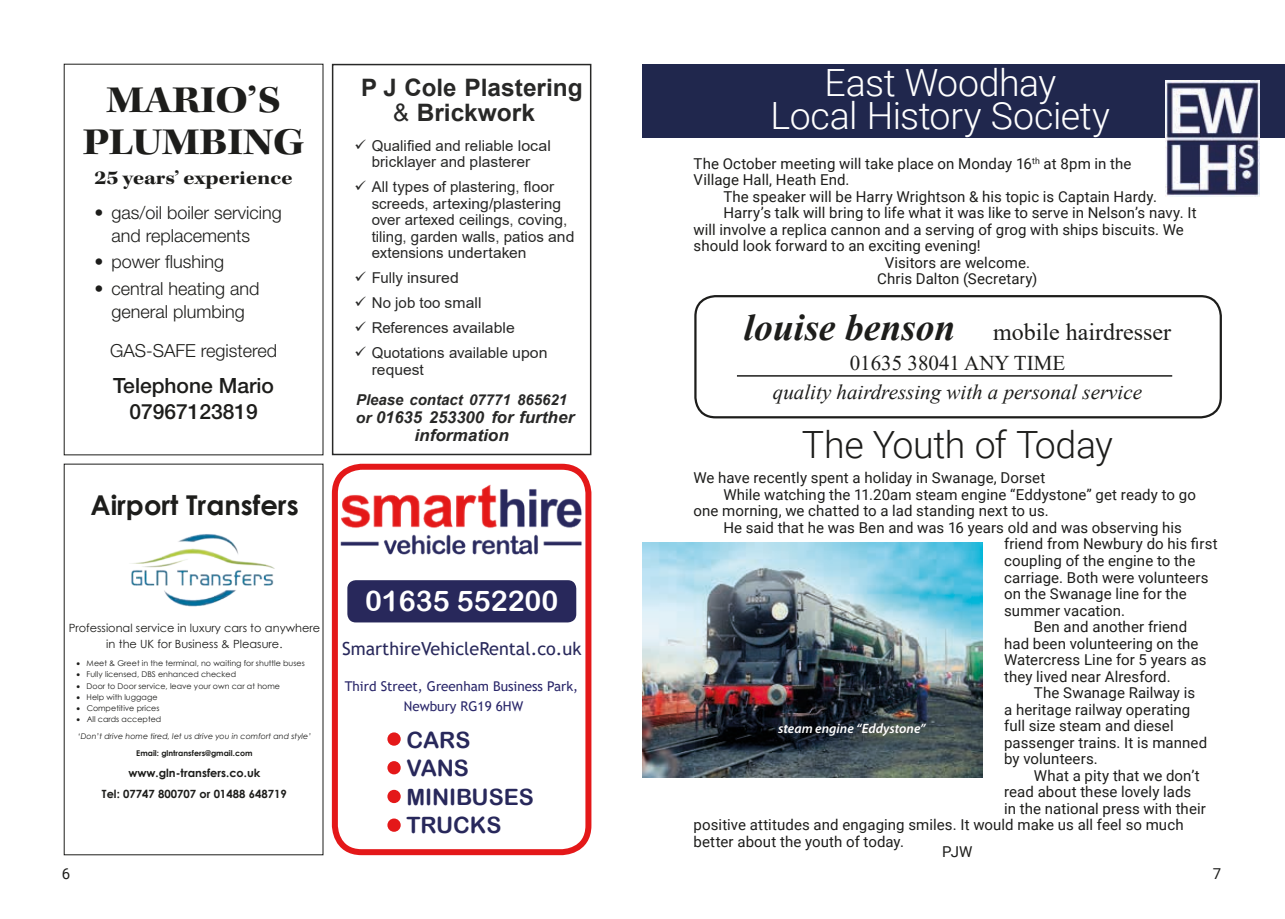
<style>
.page{position:relative;width:1285px;height:919px;background:#fff}
.page>*{position:absolute;margin:0;border:0;box-sizing:border-box;transform-origin:0 0}
.t1{font:300 37.5px "Roboto";letter-spacing:-.015em;color:#fff}
.t2{font:37.5px "Kepler Std Bold Ext Subh";letter-spacing:-.01em;color:#1d1d1b}
.t3{font:300 37.5px "Roboto";letter-spacing:-.01em;color:#1d1d1b}
.t4{font:28.5px "Arial Rounded MT Bold";color:#fff}
.t5{font:700 27.3px "Century Gothic";color:#1d1d1b}
.t6{font:24px "Times New Roman";color:#1d1d1b}
.t7{font:700 24px/25.7px "Arial";color:#282827}
.t8{font:22.5px/28.5px "Arial Rounded MT Bold";color:#28285b}
.t9{font:italic 21px "Times New Roman";color:#1d1d1b}
.t10{font:500 21px/26.7px "Helvetica Neue LT Std";color:#1d1d1b;text-align:center}
.t11{font:21px "Times New Roman";color:#1d1d1b}
.t12{font:19.5px "Kepler Std Bold Ext Subh";color:#1d1d1b}
.t13{font:300 18px/22.5px "Helvetica Neue LT Std";color:#1d1d1b}
.t14{font:18px "Trebuchet MS";color:#28285b}
.t15{font:italic 700 16.5px/18px "Arial";color:#282827;text-align:center}
.t16{font:15px/16.5px "Roboto";letter-spacing:.005em;color:#1d1d1b}
.t17{font:15px/16.5px "Arial";color:#282827}
.t18{font:italic 700 15px "Arial";color:#282827}
.t19{font:15px "Arial";color:#282827;scale:1.04 1}
.t20{font:13.5px/19.5px "Trebuchet MS";color:#2a276a;text-align:center}
.t21{font:italic 600 13.5px "Myriad Pro";color:#fff}
.t22{font:11.4px/15.9px "Century Gothic";color:#1d1d1b;text-align:center}
.t23{font:700 11.4px/21.8px "Century Gothic";color:#1d1d1b;text-align:center}
.t24{font:7.95px "Century Gothic";letter-spacing:.005em;color:#1d1d1b}
.t25{font:italic 7.95px/17px "Century Gothic";letter-spacing:.005em;color:#1d1d1b}
.t26{font:700 7.95px "Century Gothic";color:#1d1d1b}
.s1{font-weight:400}
.s2{color:#40403f}
.s3{font-size:15px}
.s4{font-style:normal}
.s5{font-weight:700;font-style:italic;font-size:37.5px}
</style>
<div class="page">
<div style="left:642px;top:64px;width:642px;height:74px;background:#20274d"></div>
<img style="left:1165px;top:81px;width:94px;height:116px">
<div style="left:332px;top:64px;width:259px;height:391px;border:2px solid #282827"></div>
<img style="left:131px;top:534px;width:144px;height:73px">
<img style="left:339px;top:470px;width:245px;height:85px">
<div style="left:347px;top:580px;width:229px;height:42px;background:#28285b;border-radius:9px"></div>
<div style="left:387px;top:732px;width:13px;height:13px;background:#e41819;border-radius:50%"></div>
<div style="left:387px;top:761px;width:13px;height:13px;background:#e41819;border-radius:50%"></div>
<div style="left:387px;top:789px;width:13px;height:14px;background:#e41819;border-radius:50%"></div>
<div style="left:387px;top:818px;width:13px;height:13px;background:#e41819;border-radius:50%"></div>
<div style="left:332px;top:463px;width:259px;height:392px;border:6px solid #e41819;border-radius:27px"></div>
<div style="left:694px;top:295px;width:526px;height:123px;border:2px solid #1d1d1b;border-radius:20px"></div>
<hr style="left:736px;top:375px;width:435px;height:1px;background:#1d1d1b">
<img style="left:642px;top:542px;width:340px;height:235px">
<h1 class="t2" style="left:106px;top:78px;width:176px">MARIO’S</h1>
<h1 class="t2" style="left:83px;top:120px;width:223px">PLUMBING</h1>
<h3 class="t12" style="left:95px;top:166px;width:199px">25 years’ experience</h3>
<p class="t13" style="left:111px;top:201px;width:172px;text-indent:-17px">• gas/oil boiler servicing and replacements</p>
<p class="t13" style="left:94px;top:250px;width:131px">• power flushing</p>
<p class="t13" style="left:94px;top:277px;width:167px;text-align:center">• central heating and general plumbing</p>
<p class="t13" style="left:110px;top:339px;width:169px">GAS-SAFE registered</p>
<h3 class="t10" style="left:113px;top:371px;width:162px">Telephone Mario<br>07967123819</h3>
<h3 class="t5" style="left:90px;top:484px;width:210px">Airport Transfers</h3>
<h3 class="t7" style="left:393px;top:75px;width:191px;text-indent:-32px">P J Cole Plastering <span class="s1">&amp;</span> Brickwork</h3>
<p class="t17" style="left:371px;top:137px;width:181px">Qualified and reliable local bricklayer and plasterer</p>
<p class="t17" style="left:371px;top:178px;width:204px">All types of plastering<span class="s2">,</span> floor screeds<span class="s2">,</span> artexing/plastering over artexed ceilings<span class="s2">,</span> coving<span class="s2">, </span>tiling<span class="s2">,</span> garden walls<span class="s2">,</span> patios and extensions undertaken</p>
<p class="t17" style="left:371px;top:265px;width:177px;line-height:25px">Fully insured<br>No job too small<br>References available<br>Quotations available upon</p>
<p class="t19" style="left:371px;top:359px;width:52px">request</p>
<p class="t18" style="left:356px;top:390px;width:213px">Please contact 07771 865621</p>
<p class="t15" style="left:356px;top:409px;width:220px"><span class="s3">or</span> 01635 253300 for further information</p>
<p class="t22" style="left:69px;top:619px;width:253px">Professional service in luxury cars to anywhere in the UK for Business &amp; Pleasure.</p>
<p class="t24" style="left:76px;top:657px;width:230px">• Meet &amp; Greet in the terminal, no waiting for shuttle buses</p>
<p class="t24" style="left:76px;top:668px;width:161px">• Fully licensed, DBS enhanced checked</p>
<p class="t24" style="left:76px;top:680px;width:205px">• Door to Door service, leave your own car at home</p>
<p class="t24" style="left:76px;top:691px;width:83px">• Help with luggage</p>
<p class="t24" style="left:76px;top:702px;width:85px">• Competitive prices</p>
<p class="t25" style="left:76px;top:710px;width:236px">• <span class="s4">All cards accepted<br></span>‘Don’t drive home tired, let us drive you in comfort and style’</p>
<p class="t26" style="left:136px;top:747px;width:118px">Email: glntransfers@gmail.com</p>
<p class="t23" style="left:102px;top:761px;width:186px">www.gln-transfers.co.uk<br>Tel: 07747 800707 or 01488 648719</p>
<h2 class="t4" style="left:365px;top:584px;width:195px">01635 552200</h2>
<p class="t14" style="left:342px;top:637px;width:241px">SmarthireVehicleRental.co.uk</p>
<p class="t20" style="left:345px;top:676px;width:235px">Third Street, Greenham Business Park,<br>Newbury RG19 6HW</p>
<h3 class="t8" style="left:406px;top:725px;width:129px">CARS<br>VANS<br>MINIBUSES<br>TRUCKS</h3>
<h1 class="t1" style="left:824px;top:57px;width:233px">East Woodhay</h1>
<h1 class="t1" style="left:770px;top:90px;width:341px">Local History Society</h1>
<p class="t16" style="left:693px;top:154px;width:439px">The October meeting will take place on Monday 16<sup>th</sup> at 8pm in the<br>Village Hall, Heath End.</p>
<p class="t16" style="left:723px;top:187px;width:435px">The speaker will be Harry Wrightson &amp; his topic is Captain Hardy.</p>
<p class="t16" style="left:723px;top:204px;width:474px">Harry’s talk will bring to life what it was like to serve in Nelson’s navy. It</p>
<p class="t16" style="left:693px;top:220px;width:492px">will involve a replica cannon and a serving of grog with ships biscuits. We</p>
<p class="t16" style="left:693px;top:237px;width:289px">should look forward to an exciting evening!</p>
<p class="t16" style="left:884px;top:253px;width:147px">Visitors are welcome.</p>
<p class="t16" style="left:877px;top:270px;width:162px">Chris Dalton (Secretary)</p>
<h3 class="t6" style="left:743px;top:315px;width:428px"><span class="s5">louise benson</span> mobile hairdresser</h3>
<h3 class="t11" style="left:849px;top:348px;width:217px">01635 38041 ANY TIME</h3>
<h3 class="t9" style="left:772px;top:377px;width:370px">quality hairdressing with a personal service</h3>
<h1 class="t3" style="left:801px;top:419px;width:312px">The Youth of Today</h1>
<p class="t16" style="left:693px;top:469px;width:353px">We have recently spent a holiday in Swanage, Dorset</p>
<p class="t16" style="left:723px;top:486px;width:474px">While watching the 11.20am steam engine “Eddystone” get ready to go</p>
<p class="t16" style="left:693px;top:502px;width:357px">one morning, we chatted to a lad standing next to us.</p>
<p class="t16" style="left:723px;top:519px;width:460px">He said that he was Ben and was 16 years old and was observing his</p>
<p class="t16" style="left:1003px;top:535px;width:215px">friend from Newbury do his first</p>
<p class="t16" style="left:1003px;top:552px;width:193px">coupling of the engine to the</p>
<p class="t16" style="left:1003px;top:568px;width:206px">carriage. Both were volunteers</p>
<p class="t16" style="left:1003px;top:585px;width:184px">on the Swanage line for the</p>
<p class="t16" style="left:1003px;top:601px;width:122px">summer vacation.</p>
<p class="t16" style="left:1033px;top:618px;width:155px">Ben and another friend</p>
<p class="t16" style="left:1003px;top:634px;width:196px">had been volunteering on the</p>
<p class="t16" style="left:1003px;top:651px;width:204px">Watercress Line for 5 years as</p>
<p class="t16" style="left:1003px;top:667px;width:168px">they lived near Alresford.</p>
<p class="t16" style="left:1033px;top:684px;width:163px">The Swanage Railway is</p>
<p class="t16" style="left:1003px;top:700px;width:187px">a heritage railway operating</p>
<p class="t16" style="left:1003px;top:717px;width:171px">full size steam and diesel</p>
<p class="t16" style="left:1003px;top:733px;width:204px">passenger trains. It is manned</p>
<p class="t16" style="left:1003px;top:750px;width:95px">by volunteers.</p>
<p class="t16" style="left:1033px;top:766px;width:167px">What a pity that we don’t</p>
<p class="t16" style="left:1003px;top:783px;width:188px">read about these lovely lads</p>
<p class="t16" style="left:1003px;top:799px;width:203px">in the national press with their</p>
<p class="t16" style="left:693px;top:816px;width:491px">positive attitudes and engaging smiles. It would make us all feel so much</p>
<p class="t16" style="left:693px;top:832px;width:212px">better about the youth of today.</p>
<p class="t16" style="left:941px;top:843px;width:32px">PJW</p>
<p class="t21" style="left:778px;top:720px;width:149px">steam engine “Eddystone”</p>
<p class="t16" style="left:62px;top:865px;width:10px">6</p>
<p class="t16" style="left:1212px;top:865px;width:10px">7</p>
</div>
